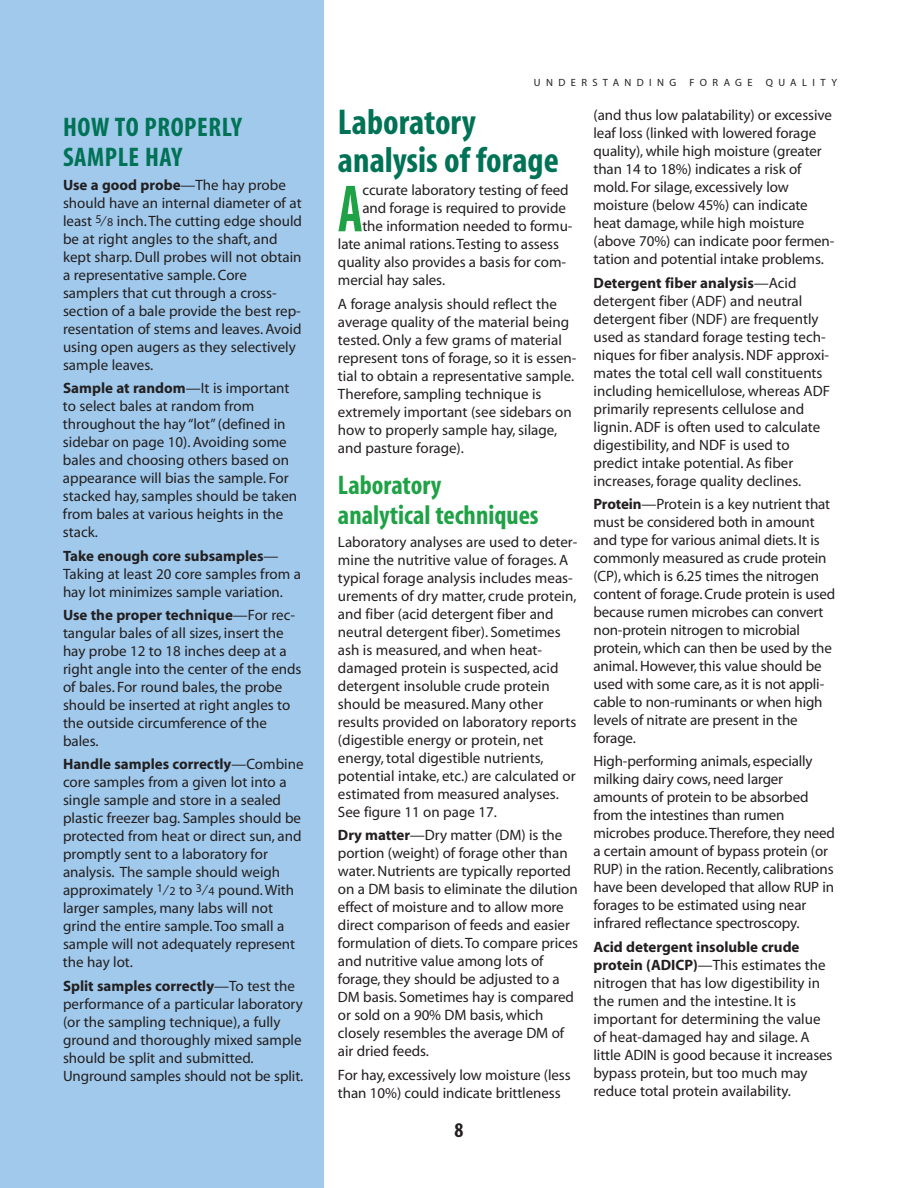
<style>
.page{position:relative;width:918px;height:1188px;background:#fff}
.page>*{position:absolute;margin:0;border:0;box-sizing:border-box;transform-origin:0 0}
.t1{font:700 condensed 67.35px "Myriad";color:#1fa245;scale:.8 1}
.t2{font:700 condensed 36px/37.5px "Myriad";color:#007255}
.t3{font:700 condensed 27px/30px "Myriad";color:#1fa245}
.t4{font:700 condensed 27px/30px "Myriad";letter-spacing:.02em;color:#007255}
.t5{font:700 condensed 21px "Myriad";color:#231f20}
.t6{font:15px/18px "Myriad";color:#231f20}
.t7{font:10.5px "Myriad";letter-spacing:.515em;color:#231f20}
.s1{font-weight:700}
.s2{font-size:12px}
</style>
<div class="page">
<div style="left:0;top:0;width:324px;height:1188px;background:#a0c9eb"></div>
<h3 class="t4" style="left:63px;top:115px;width:180px">HOW TO PROPERLY<br>SAMPLE HAY</h3>
<p class="t6" style="left:63px;top:177px;width:241px"><span class="s1">Use a good probe</span>—The hay probe should have an internal diameter of at least <sup>5</sup>⁄<span class="s2">8</span> inch. The cutting edge should be at right angles to the shaft, and kept sharp. Dull probes will not obtain a representative sample. Core samplers that cut through a cross&shy;section of a bale provide the best rep&shy;resentation of stems and leaves. Avoid using open augers as they selectively sample leaves.</p>
<p class="t6" style="left:63px;top:380px;width:236px"><span class="s1">Sample at random</span>—It is important to select bales at random from throughout the hay “lot” (defined in sidebar on page 10). Avoiding some bales and choosing others based on appearance will bias the sample. For stacked hay, samples should be taken from bales at various heights in the stack.</p>
<p class="t6" style="left:63px;top:548px;width:239px"><span class="s1">Take enough core subsamples</span>—<br>Taking at least 20 core samples from a hay lot minimizes sample variation.</p>
<p class="t6" style="left:63px;top:607px;width:240px"><span class="s1">Use the proper technique</span>—For rec&shy;tangular bales of all sizes, insert the hay probe 12 to 18 inches deep at a right angle into the center of the ends of bales. For round bales, the probe should be inserted at right angles to the outside circumference of the bales.</p>
<p class="t6" style="left:63px;top:757px;width:242px"><span class="s1">Handle samples correctly</span>—Combine core samples from a given lot into a single sample and store in a sealed plastic freezer bag. Samples should be protected from heat or direct sun, and promptly sent to a laboratory for analysis. The sample should weigh approximately <sup>1</sup>⁄<span class="s2">2</span> to <sup>3</sup>⁄<span class="s2">4</span> pound.With larger samples, many labs will not grind the entire sample. Too small a sample will not adequately represent the hay lot.</p>
<p class="t6" style="left:63px;top:978px;width:242px"><span class="s1">Split samples correctly</span>—To test the performance of a particular laboratory (or the sampling technique), a fully ground and thoroughly mixed sample should be split and submitted.<br>Unground samples should not be split.</p>
<p class="t7" style="left:534px;top:79px;width:144px">UNDERSTANDING</p>
<p class="t7" style="left:689px;top:79px;width:65px">FORAGE</p>
<p class="t7" style="left:766px;top:79px;width:73px">QUALITY</p>
<h2 class="t2" style="left:338px;top:107px;width:222px">Laboratory analysis of forage</h2>
<h1 class="t1" style="left:338px;top:186px;width:32px">A</h1>
<p class="t6" style="left:362px;top:183px;width:208px">ccurate laboratory testing of feed</p>
<p class="t6" style="left:362px;top:201px;width:205px">and forage is required to provide</p>
<p class="t6" style="left:362px;top:219px;width:212px">the information needed to formu-</p>
<p class="t6" style="left:338px;top:237px;width:223px">late animal rations. Testing to assess</p>
<p class="t6" style="left:338px;top:255px;width:230px">quality also provides a basis for com-</p>
<p class="t6" style="left:338px;top:273px;width:109px">mercial hay sales.</p>
<p class="t6" style="left:338px;top:296px;width:240px">A forage analysis should reflect the average quality of the material being tested. Only a few grams of material represent tons of forage, so it is essen&shy;tial to obtain a representative sample.<br>Therefore, sampling technique is extremely important (see sidebars on how to properly sample hay, silage, and pasture forage).</p>
<h3 class="t3" style="left:338px;top:472px;width:202px">Laboratory analytical techniques</h3>
<p class="t6" style="left:338px;top:534px;width:241px">Laboratory analyses are used to deter&shy;mine the nutritive value of forages. A typical forage analysis includes meas&shy;urements of dry matter, crude protein, and fiber (acid detergent fiber and neutral detergent fiber). Sometimes ash is measured, and when heat&shy;damaged protein is suspected, acid detergent insoluble crude protein should be measured. Many other results provided on laboratory reports (digestible energy or protein, net energy, total digestible nutrients, potential intake, etc.) are calculated or estimated from measured analyses.<br>See figure 11 on page 17.</p>
<p class="t6" style="left:338px;top:828px;width:242px"><span class="s1">Dry matter</span>—Dry matter (DM) is the portion (weight) of forage other than water. Nutrients are typically reported on a DM basis to eliminate the dilution effect of moisture and to allow more direct comparison of feeds and easier formulation of diets. To compare prices and nutritive value among lots of forage, they should be adjusted to a DM basis. Sometimes hay is compared or sold on a 90% DM basis, which closely resembles the average DM of air dried feeds.</p>
<p class="t6" style="left:338px;top:1067px;width:234px">For hay, excessively low moisture (less than 10%) could indicate brittleness</p>
<h3 class="t5" style="left:455px;top:1122px;width:10px">8</h3>
<p class="t6" style="left:594px;top:107px;width:242px">(and thus low palatability) or excessive leaf loss (linked with lowered forage quality), while high moisture (greater than 14 to 18%) indicates a risk of mold. For silage, excessively low moisture (below 45%) can indicate heat damage, while high moisture (above 70%) can indicate poor fermen&shy;tation and potential intake problems.</p>
<p class="t6" style="left:594px;top:275px;width:238px"><span class="s1">Detergent fiber analysis</span>—Acid detergent fiber (ADF) and neutral detergent fiber (NDF) are frequently used as standard forage testing tech&shy;niques for fiber analysis. NDF approxi&shy;mates the total cell wall constituents including hemicellulose, whereas ADF primarily represents cellulose and lignin. ADF is often used to calculate digestibility, and NDF is used to predict intake potential. As fiber increases, forage quality declines.</p>
<p class="t6" style="left:593px;top:496px;width:243px"><span class="s1">Protein</span>—Protein is a key nutrient that must be considered both in amount and type for various animal diets. It is commonly measured as crude protein (CP), which is 6.25 times the nitrogen content of forage. Crude protein is used because rumen microbes can convert non-protein nitrogen to microbial protein,which can then be used by the animal.However, this value should be used with some care, as it is not appli&shy;cable to non-ruminants or when high levels of nitrate are present in the forage.</p>
<p class="t6" style="left:593px;top:754px;width:243px">High-performing animals, especially milking dairy cows, need larger amounts of protein to be absorbed from the intestines than rumen microbes produce.Therefore, they need a certain amount of bypass protein (or RUP) in the ration. Recently, calibrations have been developed that allow RUP in forages to be estimated using near infrared reflectance spectroscopy.</p>
<p class="t6" style="left:593px;top:939px;width:241px"><span class="s1">Acid detergent insoluble crude protein (ADICP)</span>—This estimates the nitrogen that has low digestibility in the rumen and the intestine. It is important for determining the value of heat-damaged hay and silage. A little ADIN is good because it increases bypass protein, but too much may reduce total protein availability.</p>
</div>
